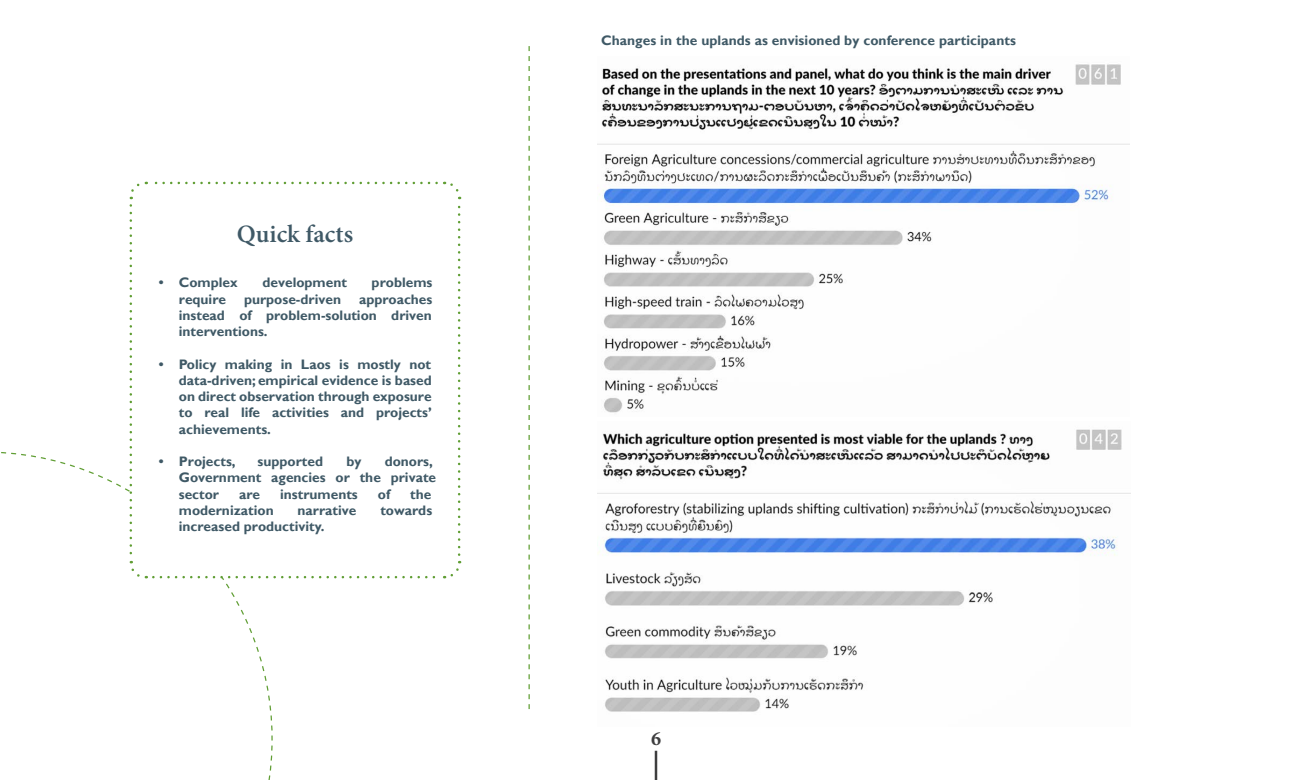
<style>
.page{position:relative;width:1312px;height:780px;background:#fff}
.page>*{position:absolute;margin:0;border:0;box-sizing:border-box;transform-origin:0 0}
.t1{font:600 25px "Minion Pro";color:#3f5966}
.t2{font:700 20px "Minion Pro";color:#3e3e3f}
.Bullets{font:700 13.75px/16.2px "Gill Sans";color:#3f5966;text-align:justify}
.s1{font-style:inherit}
</style>
<div class="page">
<hr style="left:654px;top:750px;width:3px;height:30px;background:#3e3e3f">
<svg style="left:249px;top:628px;width:24px;height:152px"></svg>
<svg style="left:129px;top:205px;width:18px;height:374px"></svg>
<svg style="left:153px;top:561px;width:308px;height:17px"></svg>
<svg style="left:444px;top:181px;width:16px;height:373px"></svg>
<svg style="left:129px;top:181px;width:307px;height:18px"></svg>
<img style="left:597px;top:64px;width:531px;height:349px">
<img style="left:597px;top:429px;width:532px;height:283px">
<svg style="left:528px;top:46px;width:1px;height:663px"></svg>
<p class="t1" style="left:237px;top:217px;width:118px">Quick facts</p>
<p class="Bullets" style="left:159px;top:275px;width:80px">• Complex</p>
<p class="Bullets" style="left:262px;top:275px;width:86px">development</p>
<p class="Bullets" style="left:371px;top:275px;width:62px">problems</p>
<p class="Bullets" style="left:179px;top:291px;width:49px">require</p>
<p class="Bullets" style="left:244px;top:291px;width:98px">purpose-driven</p>
<p class="Bullets" style="left:179px;top:291px;width:255px;text-indent:180px">approaches instead of problem-solution driven interventions.</p>
<p class="Bullets" style="left:179px;top:356px;width:254px;text-indent:-20px">• Policy making in Laos is mostly not data-driven; empirical evidence is based on direct observation through exposure to real life activities and projects’ achievements.</p>
<p class="Bullets" style="left:159px;top:454px;width:78px">• Projects,</p>
<p class="Bullets" style="left:257px;top:454px;width:67px">supported</p>
<p class="Bullets" style="left:346px;top:454px;width:17px">by</p>
<p class="Bullets" style="left:179px;top:454px;width:259px;text-align:left;text-indent:206px">donors,<br><span class="s1">G</span>overnment agencies or the private sector</p>
<p class="Bullets" style="left:239px;top:486px;width:23px">are</p>
<p class="Bullets" style="left:280px;top:486px;width:79px">instruments</p>
<p class="Bullets" style="left:378px;top:486px;width:14px">of</p>
<p class="Bullets" style="left:410px;top:486px;width:23px">the</p>
<p class="Bullets" style="left:179px;top:502px;width:96px">modernization</p>
<p class="Bullets" style="left:297px;top:502px;width:60px">narrative</p>
<p class="Bullets" style="left:380px;top:502px;width:53px">towards</p>
<p class="Bullets" style="left:179px;top:519px;width:147px">increased productivity.</p>
<p class="Bullets" style="left:601px;top:32px;width:416px">Changes in the uplands as envisioned by conference participants</p>
<h2 class="t2" style="left:651px;top:724px;width:11px">6</h2>
</div>
